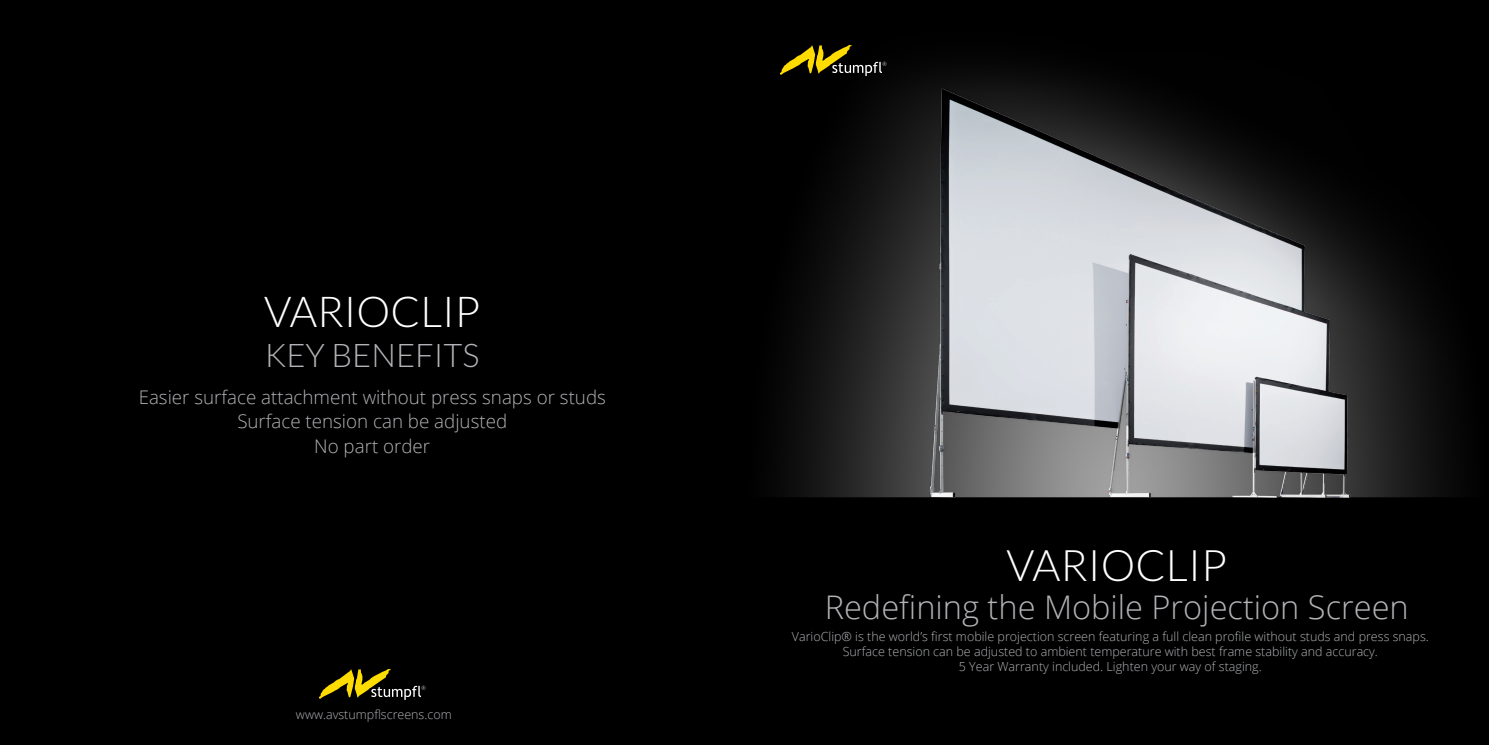
<style>
.page{position:relative;width:1489px;height:745px;background:#fff}
.page>*{position:absolute;margin:0;border:0;box-sizing:border-box;transform-origin:0 0}
.t1{font:300 43.38px "Lato";color:#fff}
.t2{font:300 42.5px "Lato";color:#fff}
.t3{font:300 32.5px "Open Sans";color:#b2b3b7}
.t4{font:300 32.5px "Lato";color:#b2b3b7}
.t5{font:300 18.75px/24.2px "Open Sans";color:#b2b3b7;text-align:center}
.t6{font:300 12.5px/15px "Open Sans";color:#b2b3b7;text-align:center}
</style>
<div class="page">
<div style="left:0;top:0;width:1488px;height:744px;background:#000"></div>
<img style="left:744px;top:21px;width:744px;height:484px">
<svg style="left:780px;top:45px;width:106px;height:31px;background:#473f0e"></svg>
<svg style="left:319px;top:668px;width:106px;height:31px;background:#463e0d"></svg>
<h2 class="t2" style="left:264px;top:288px;width:217px">VARIOCLIP</h2>
<h3 class="t4" style="left:265px;top:338px;width:216px">KEY BENEFITS</h3>
<h3 class="t5" style="left:139px;top:384px;width:469px">Easier surface attachment without press snaps or studs<br>Surface tension can be adjusted<br>No part order</h3>
<p class="t6" style="left:296px;top:705px;width:157px">www.avstumpflscreens.com</p>
<h1 class="t1" style="left:1006px;top:542px;width:222px">VARIOCLIP</h1>
<h3 class="t3" style="left:824px;top:585px;width:585px">Redefining the Mobile Projection Screen</h3>
<p class="t6" style="left:791px;top:628px;width:638px">VarioClip® is the world’s first mobile projection screen featuring a full clean profile without studs and press snaps.<br>Surface tension can be adjusted to ambient temperature with best frame stability and accuracy.<br>5 Year Warranty included. Lighten your way of staging.</p>
</div>
